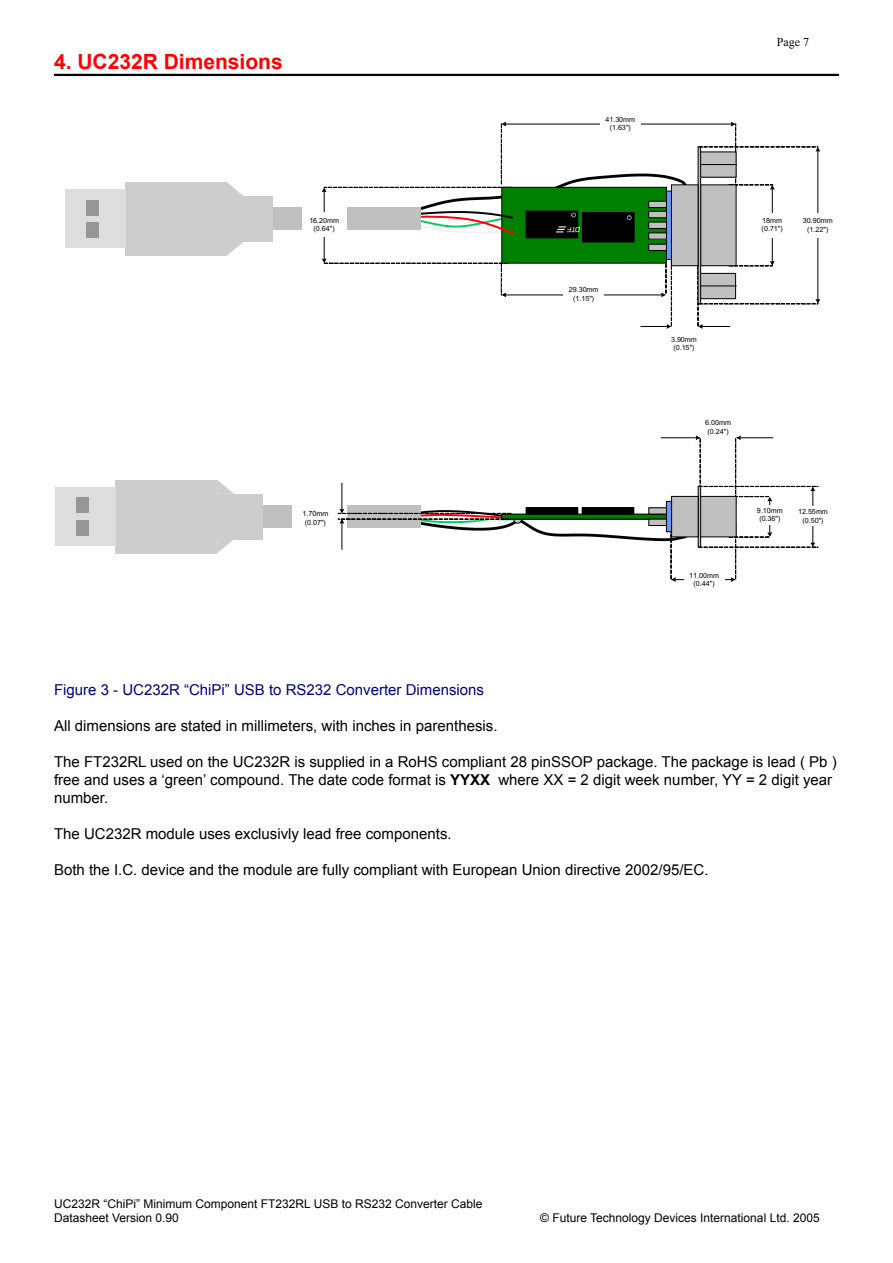
<style>
.page{position:relative;width:893px;height:1263px;background:#fff}
.page>*{position:absolute;margin:0;border:0;box-sizing:border-box;transform-origin:0 0}
.t1{font:700 21px "Arial";color:#f00}
.t2{font:15px/18px "Arial";color:#000}
.t3{font:15px "Arial";color:#000080}
.t4{font:12px/14.4px "Arial";color:#000}
.t5{font:12px "Times New Roman";color:#000}
.t6{font:7.2px/8.6px "Arial";letter-spacing:-.005em;color:#000;text-align:center}
.t7{font:italic 7.2px "Arial";color:#fff}
.s1{font-weight:700}
</style>
<div class="page">
<hr style="left:54px;top:74px;width:785px;height:2px;background:#000">
<hr style="left:505px;top:124px;width:227px;height:1px;background:#000">
<hr style="left:324px;top:191px;width:1px;height:68px;background:#000">
<hr style="left:505px;top:295px;width:157px;height:1px;background:#000">
<svg style="left:322px;top:258px;width:186px;height:39px"></svg>
<hr style="left:772px;top:189px;width:1px;height:73px;background:#000">
<hr style="left:818px;top:151px;width:1px;height:149px;background:#000">
<svg style="left:699px;top:122px;width:121px;height:68px"></svg>
<hr style="left:769px;top:500px;width:1px;height:33px;background:#000">
<hr style="left:813px;top:490px;width:1px;height:53px;background:#000">
<svg style="left:699px;top:524px;width:119px;height:58px"></svg>
<div style="left:798px;top:213px;width:40px;height:25px;background:#fff"></div>
<div style="left:752px;top:213px;width:41px;height:24px;background:#fff"></div>
<div style="left:564px;top:282px;width:40px;height:25px;background:#fff"></div>
<div style="left:304px;top:213px;width:41px;height:24px;background:#fff"></div>
<div style="left:750px;top:505px;width:40px;height:20px;background:#fff"></div>
<div style="left:793px;top:506px;width:40px;height:20px;background:#fff"></div>
<div style="left:684px;top:567px;width:40px;height:25px;background:#fff"></div>
<svg style="left:698px;top:250px;width:122px;height:79px"></svg>
<svg style="left:641px;top:260px;width:31px;height:69px"></svg>
<hr style="left:661px;top:437px;width:36px;height:1px;background:#000">
<svg style="left:696px;top:435px;width:122px;height:69px"></svg>
<div style="left:698px;top:419px;width:40px;height:17px;background:#fff"></div>
<div style="left:272px;top:207px;width:30px;height:23px;background:#c0c0c0"></div>
<div style="left:126px;top:182px;width:101px;height:74px;background:#cdcdcd"></div>
<div style="left:227px;top:196px;width:45px;height:46px;background:#cdcdcd"></div>
<svg style="left:227px;top:182px;width:16px;height:14px"></svg>
<svg style="left:227px;top:242px;width:16px;height:13px"></svg>
<div style="left:65px;top:190px;width:61px;height:58px;background:#ddd"></div>
<div style="left:86px;top:200px;width:13px;height:16px;background:#969696"></div>
<div style="left:86px;top:222px;width:13px;height:16px;background:#969696"></div>
<div style="left:263px;top:505px;width:29px;height:23px;background:#c0c0c0"></div>
<div style="left:116px;top:480px;width:101px;height:73px;background:#cdcdcd"></div>
<div style="left:217px;top:494px;width:46px;height:45px;background:#cdcdcd"></div>
<svg style="left:217px;top:480px;width:17px;height:14px"></svg>
<svg style="left:217px;top:539px;width:17px;height:14px"></svg>
<div style="left:55px;top:487px;width:61px;height:59px;background:#ddd"></div>
<div style="left:77px;top:497px;width:12px;height:16px;background:#969696"></div>
<div style="left:77px;top:520px;width:12px;height:16px;background:#969696"></div>
<div style="left:502px;top:187px;width:164px;height:76px;background:#008000"></div>
<div style="left:526px;top:211px;width:52px;height:27px;background:#000"></div>
<div style="left:582px;top:213px;width:52px;height:29px;background:#000"></div>
<div style="left:701px;top:185px;width:35px;height:81px;background:#c0c0c0"></div>
<div style="left:698px;top:147px;width:3px;height:157px;border:1px solid #000"></div>
<div style="left:671px;top:185px;width:27px;height:81px;background:#c0c0c0"></div>
<div style="left:666px;top:191px;width:5px;height:68px;background:#69f"></div>
<div style="left:666px;top:191px;width:6px;height:69px;border:1px solid #000"></div>
<div style="left:649px;top:233px;width:17px;height:6px;background:#c0c0c0"></div>
<div style="left:649px;top:244px;width:17px;height:7px;background:#c0c0c0"></div>
<div style="left:649px;top:244px;width:18px;height:7px;border:1px solid #000"></div>
<svg style="left:322px;top:122px;width:366px;height:113px"></svg>
<div style="left:347px;top:207px;width:74px;height:23px;background:#c0c0c0"></div>
<div style="left:698px;top:486px;width:3px;height:61px;border:1px solid #000"></div>
<div style="left:701px;top:496px;width:35px;height:41px;background:#c0c0c0"></div>
<div style="left:700px;top:496px;width:36px;height:41px;border:1px solid #000"></div>
<div style="left:672px;top:496px;width:26px;height:41px;background:#c0c0c0"></div>
<hr style="left:701px;top:286px;width:35px;height:1px;background:#000">
<div style="left:701px;top:152px;width:35px;height:25px;background:#c0c0c0"></div>
<hr style="left:701px;top:164px;width:35px;height:1px;background:#000">
<svg style="left:338px;top:483px;width:350px;height:99px"></svg>
<h1 class="t1" style="left:54px;top:48px;width:230px">4. UC232R Dimensions</h1>
<p class="t6" style="left:605px;top:115px;width:31px">41.30mm (1.63")</p>
<p class="t5" style="left:777px;top:33px;width:34px">Page 7</p>
<p class="t6" style="left:309px;top:216px;width:31px">16.20mm (0.64")</p>
<p class="t7" style="left:586px;top:233px;width:20px;rotate:-180deg">I DTF</p>
<p class="t6" style="left:569px;top:286px;width:31px">29.30mm (1.15")</p>
<p class="t6" style="left:762px;top:216px;width:23px;text-align:left">18mm (0.71")</p>
<p class="t6" style="left:803px;top:216px;width:31px">30.90mm (1.22")</p>
<p class="t6" style="left:671px;top:335px;width:27px">3.90mm (0.15")</p>
<p class="t6" style="left:705px;top:419px;width:27px">6.00mm (0.24")</p>
<p class="t6" style="left:302px;top:510px;width:27px">1.70mm (0.07")</p>
<p class="t6" style="left:757px;top:506px;width:27px">9.10mm (0.36")</p>
<p class="t6" style="left:798px;top:507px;width:31px">12.55mm (0.50")</p>
<p class="t6" style="left:689px;top:571px;width:31px">11.00mm (0.44")</p>
<p class="t3" style="left:54px;top:680px;width:432px">Figure 3 - UC232R “ChiPi” USB to RS232 Converter Dimensions</p>
<p class="t2" style="left:54px;top:717px;width:445px">All dimensions are stated in millimeters, with inches in parenthesis.</p>
<p class="t2" style="left:54px;top:753px;width:784px">The FT232RL used on the UC232R is supplied in a RoHS compliant 28 pinSSOP package. The package is lead ( Pb ) free and uses a ‘green’ compound. The date code format is <span class="s1">YYXX</span> where XX = 2 digit week number, YY = 2 digit year number.</p>
<p class="t2" style="left:54px;top:825px;width:399px">The UC232R module uses exclusivly lead free components.</p>
<p class="t2" style="left:54px;top:861px;width:656px">Both the I.C. device and the module are fully compliant with European Union directive 2002/95/EC.</p>
<p class="t4" style="left:54px;top:1197px;width:430px">UC232R “ChiPi” Minimum Component FT232RL USB to RS232 Converter Cable<br>Datasheet Version 0.90</p>
<p class="t4" style="left:540px;top:1211px;width:281px">© Future Technology Devices International Ltd. 2005</p>
</div>
